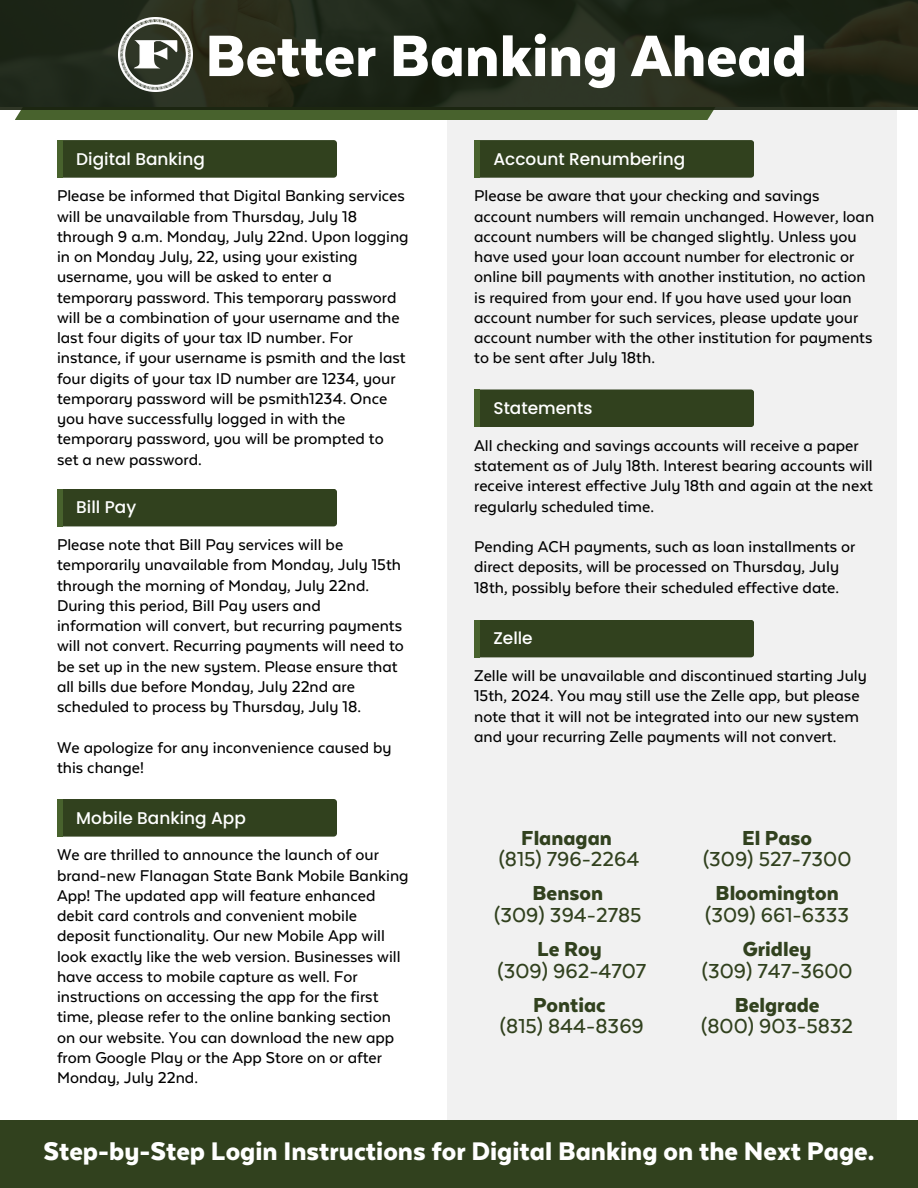
<style>
.page{position:relative;width:918px;height:1188px;background:#fff}
.page>*{position:absolute;margin:0;border:0;box-sizing:border-box;transform-origin:0 0}
.t1{font:900 67.35px "Texta Alt";color:#fff}
.t2{font:900 29.4px "Texta Alt";color:#fff}
.t3{font:500 23.4px/21.3px "Texta Alt";color:#31411e;text-align:center}
.t4{font:500 18px/20.2px "Texta Alt";color:#000}
.t5{font:500 16.95px "Poppins";color:#fff}
.s1{font-weight:900}
</style>
<div class="page">
<div style="left:447px;top:0;width:449px;height:1188px;background:#f1f1f1"></div>
<div style="left:0;top:1120px;width:918px;height:68px;background:#31411e"></div>
<svg style="left:15px;top:110px;width:882px;height:10px;fill:#48622d"></svg>
<div style="left:0;top:0;width:918px;height:110px;background:linear-gradient(to right,#232b1b,#202618)"></div>
<div style="left:57px;top:140px;width:280px;height:38px;background:#31411e;border-radius:3px"></div>
<div style="left:57px;top:140px;width:5px;height:38px;background:#48622d"></div>
<img style="left:118px;top:17px;width:74px;height:75px">
<div style="left:57px;top:489px;width:280px;height:37px;background:#31411e;border-radius:3px"></div>
<div style="left:57px;top:489px;width:5px;height:37px;background:#48622d"></div>
<div style="left:57px;top:799px;width:280px;height:38px;background:#31411e;border-radius:3px"></div>
<div style="left:57px;top:799px;width:5px;height:38px;background:#48622d"></div>
<div style="left:474px;top:140px;width:280px;height:38px;background:#31411e;border-radius:3px"></div>
<div style="left:474px;top:140px;width:5px;height:38px;background:#48622d"></div>
<div style="left:474px;top:389px;width:280px;height:38px;background:#31411e;border-radius:3px"></div>
<div style="left:474px;top:389px;width:5px;height:38px;background:#48622d"></div>
<div style="left:474px;top:620px;width:280px;height:37px;background:#31411e;border-radius:3px"></div>
<div style="left:474px;top:620px;width:5px;height:37px;background:#48622d"></div>
<p class="t1" style="left:205px;top:26px;width:603px">Better Banking Ahead</p>
<p class="t5" style="left:76px;top:147px;width:130px">Digital Banking</p>
<h1 class="t4" style="left:57px;top:187px;width:353px">Please be informed that Digital Banking services will be unavailable from Thursday, July 18 through 9 a.m. Monday, July 22nd. Upon logging in on Monday July, 22, using your existing username, you will be asked to enter a temporary password. This temporary password will be a combination of your username and the last four digits of your tax ID number. For instance, if your username is psmith and the last four digits of your tax ID number are 1234, your temporary password will be psmith1234. Once you have successfully logged in with the temporary password, you will be prompted to set a new password.</h1>
<p class="t5" style="left:76px;top:496px;width:61px">Bill Pay</p>
<p class="t4" style="left:57px;top:536px;width:348px">Please note that Bill Pay services will be temporarily unavailable from Monday, July 15th through the morning of Monday, July 22nd.<br>During this period, Bill Pay users and information will convert, but recurring payments will not convert. Recurring payments will need to be set up in the new system. Please ensure that all bills due before Monday, July 22nd are scheduled to process by Thursday, July 18.</p>
<p class="t4" style="left:57px;top:738px;width:336px">We apologize for any inconvenience caused by</p>
<p class="t4" style="left:57px;top:758px;width:88px">this change!</p>
<h3 class="t5" style="left:76px;top:806px;width:171px">Mobile Banking App</h3>
<h3 class="t4" style="left:57px;top:846px;width:353px">We are thrilled to announce the launch of our brand-new Flanagan State Bank Mobile Banking App! The updated app will feature enhanced debit card controls and convenient mobile deposit functionality. Our new Mobile App will look exactly like the web version. Businesses will have access to mobile capture as well. For instructions on accessing the app for the first time, please refer to the online banking section on our website. You can download the new app from Google Play or the App Store on or after Monday, July 22nd.</h3>
<h3 class="t5" style="left:493px;top:147px;width:193px">Account Renumbering</h3>
<h3 class="t4" style="left:474px;top:187px;width:402px">Please be aware that your checking and savings account numbers will remain unchanged. However, loan account numbers will be changed slightly. Unless you have used your loan account number for electronic or online bill payments with another institution, no action is required from your end. If you have used your loan account number for such services, please update your account number with the other institution for payments to be sent after July 18th.</h3>
<h3 class="t5" style="left:493px;top:396px;width:101px">Statements</h3>
<h3 class="t4" style="left:474px;top:436px;width:400px">All checking and savings accounts will receive a paper statement as of July 18th. Interest bearing accounts will receive interest effective July 18th and again at the next regularly scheduled time.</h3>
<h3 class="t4" style="left:474px;top:537px;width:383px">Pending ACH payments, such as loan installments or direct deposits, will be processed on Thursday, July<br>18th, possibly before their scheduled effective date.</h3>
<h3 class="t5" style="left:493px;top:627px;width:41px">Zelle</h3>
<p class="t4" style="left:474px;top:667px;width:394px">Zelle will be unavailable and discontinued starting July 15th, 2024. You may still use the Zelle app, but please note that it will not be integrated into our new system and your recurring Zelle payments will not convert.</p>
<p class="t3" style="left:499px;top:829px;width:142px"><span class="s1">Flanagan<br></span>(815) 796-2264</p>
<p class="t3" style="left:703px;top:829px;width:150px"><span class="s1">El Paso<br></span>(309) 527-7300</p>
<p class="t3" style="left:494px;top:884px;width:149px"><span class="s1">Benson<br></span>(309) 394-2785</p>
<p class="t3" style="left:705px;top:884px;width:146px"><span class="s1">Bloomington </span>(309) 661-6333</p>
<p class="t3" style="left:498px;top:940px;width:150px"><span class="s1">Le Roy<br></span>(309) 962-4707</p>
<p class="t3" style="left:702px;top:940px;width:152px"><span class="s1">Gridley<br></span>(309) 747-3600</p>
<p class="t3" style="left:500px;top:995px;width:145px"><span class="s1">Pontiac<br></span>(815) 844-8369</p>
<p class="t3" style="left:701px;top:995px;width:154px"><span class="s1">Belgrade<br></span>(800) 903-5832</p>
<h2 class="t2" style="left:43px;top:1138px;width:833px">Step-by-Step Login Instructions for Digital Banking on the Next Page.</h2>
</div>
